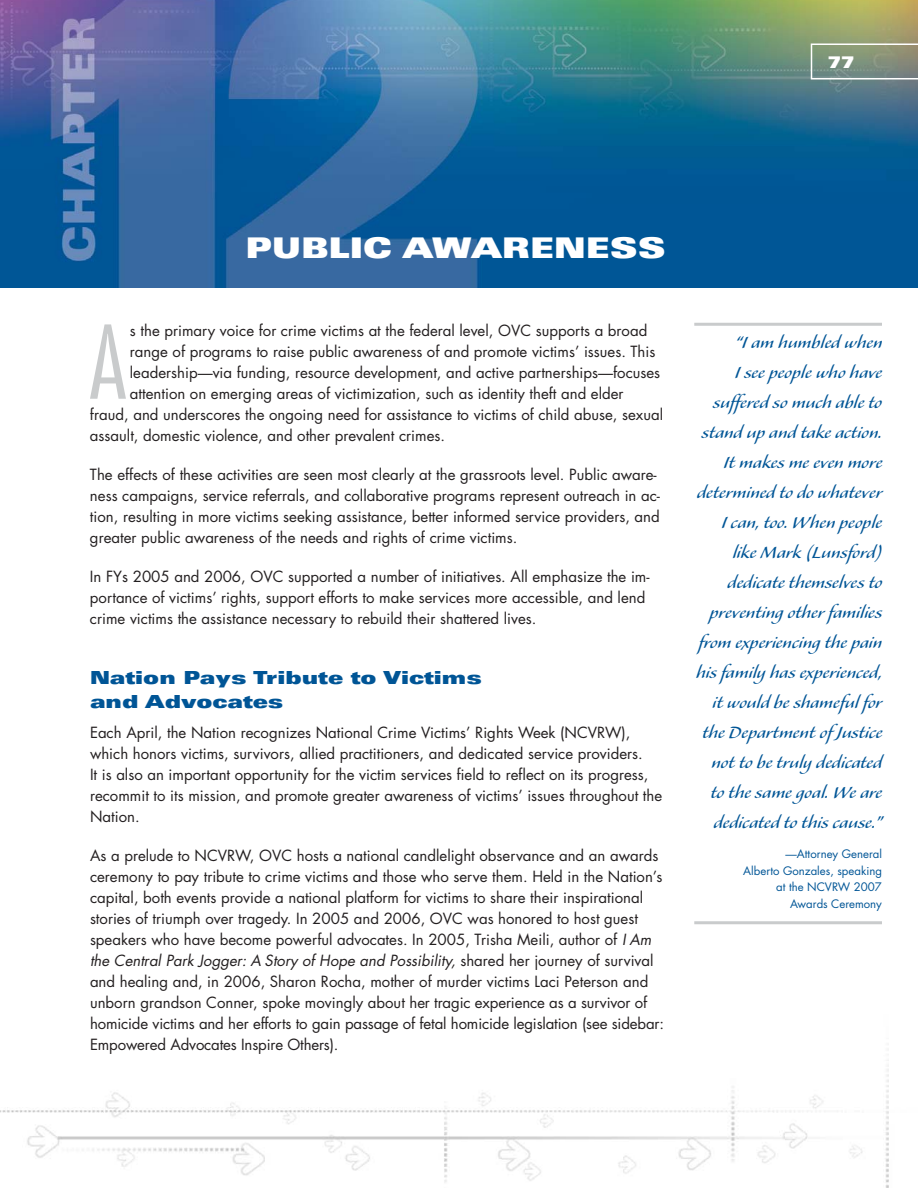
<style>
.page{position:relative;width:918px;height:1188px;background:#fff}
.page>*{position:absolute;margin:0;border:0;box-sizing:border-box;transform-origin:0 0}
.t1{font:300 condensed 98.55px "Futura";color:#c9cbcc}
.t2{font:900 expanded 28.5px "Univers";color:#fff}
.t3{font:21px/30px "Alexa";color:#005596;text-align:right}
.t4{font:900 expanded 18px/24px "Univers";color:#005596}
.t5{font:900 expanded 16.5px "Univers";color:#fff;scale:.95 1}
.t6{font:15px/21px "Futura";color:#231f20}
.t7{font:11.4px/16.5px "Futura";color:#005596;text-align:right}
.s1{font-style:italic}
</style>
<div class="page">
<img style="left:0;top:322px;width:889px;height:866px">
<hr style="left:694px;top:323px;width:188px;height:3px;background:#c9cbcc">
<hr style="left:694px;top:921px;width:188px;height:3px;background:#c9cbcc">
<img style="left:0;top:0;width:918px;height:288px">
<svg style="left:811px;top:44px;width:107px;height:36px;background:#8a9886"></svg>
<p class="t5" style="left:828px;top:56px;width:29px">77</p>
<p class="t2" style="left:246px;top:237px;width:422px">PUBLIC AWARENESS</p>
<p class="t1" style="left:90px;top:320px;width:37px">A</p>
<p class="t6" style="left:130px;top:321px;width:519px">s the primary voice for crime victims at the federal level, OVC supports a broad</p>
<p class="t6" style="left:130px;top:342px;width:527px">range of programs to raise public awareness of and promote victims’ issues. This</p>
<p class="t6" style="left:130px;top:363px;width:532px">leadership—via funding, resource development, and active partnerships—focuses</p>
<p class="t6" style="left:130px;top:384px;width:495px">attention on emerging areas of victimization, such as identity theft and elder</p>
<p class="t6" style="left:90px;top:405px;width:575px">fraud, and underscores the ongoing need for assistance to victims of child abuse, sexual</p>
<p class="t6" style="left:90px;top:426px;width:357px">assault, domestic violence, and other prevalent crimes.</p>
<p class="t6" style="left:90px;top:465px;width:572px">The effects of these activities are seen most clearly at the grassroots level. Public aware&shy;ness campaigns, service referrals, and collaborative programs represent outreach in ac&shy;tion, resulting in more victims seeking assistance, better informed service providers, and greater public awareness of the needs and rights of crime victims.</p>
<p class="t6" style="left:90px;top:567px;width:561px">In FYs 2005 and 2006, OVC supported a number of initiatives. All emphasize the im&shy;portance of victims’ rights, support efforts to make services more accessible, and lend crime victims the assistance necessary to rebuild their shattered lives.</p>
<p class="t4" style="left:90px;top:667px;width:393px">Nation Pays Tribute to Victims and Advocates</p>
<p class="t6" style="left:90px;top:723px;width:574px">Each April, the Nation recognizes National Crime Victims’ Rights Week (NCVRW), which honors victims, survivors, allied practi tioners, and dedicated service providers.<br>It is also an important opportunity for the victim services field to reflect on its progress, recommit to its mission, and promote greater awareness of victims’ issues throughout the Nation.</p>
<p class="t6" style="left:90px;top:846px;width:576px">As a prelude to NCVRW, OVC hosts a national candlelight observance and an awards ceremony to pay tribute to crime victims and those who serve them. Held in the Nation’s capital, both events provide a national platform for victims to share their inspirational stories of triumph over tragedy. In 2005 and 2006, OVC was honored to host guest speakers who have become powerful advocates. In 2005, Trisha Meili, author of <span class="s1">I Am the Central Park Jogger: A Story of Hope and Possibility,</span> shared her journey of survival and healing and, in 2006, Sharon Rocha, mother of murder victims Laci Peterson and unborn grandson Conner, spoke movingly about her tragic experience as a survivor of homicide victims and her efforts to gain passage of fetal homicide legislation (see sidebar:<br>Empowered Advocates Inspire Others).</p>
<p class="t3" style="left:696px;top:329px;width:188px">“I am humbled when<br>I see people who have suffered so much able to stand up and take action.<br>It makes me even more determined to do whatever<br>I can, too. When people like Mark (Lunsford) dedicate themselves to preventing other families from experiencing the pain his family has experienced, it would be shameful for the Department of Justice not to be truly dedicated to the same goal. We are dedicated to this cause.”</p>
<p class="t7" style="left:743px;top:847px;width:140px">—Attorney General<br>Alberto Gonzales, speaking at the NCVRW 2007<br>Awards Ceremony</p>
</div>
